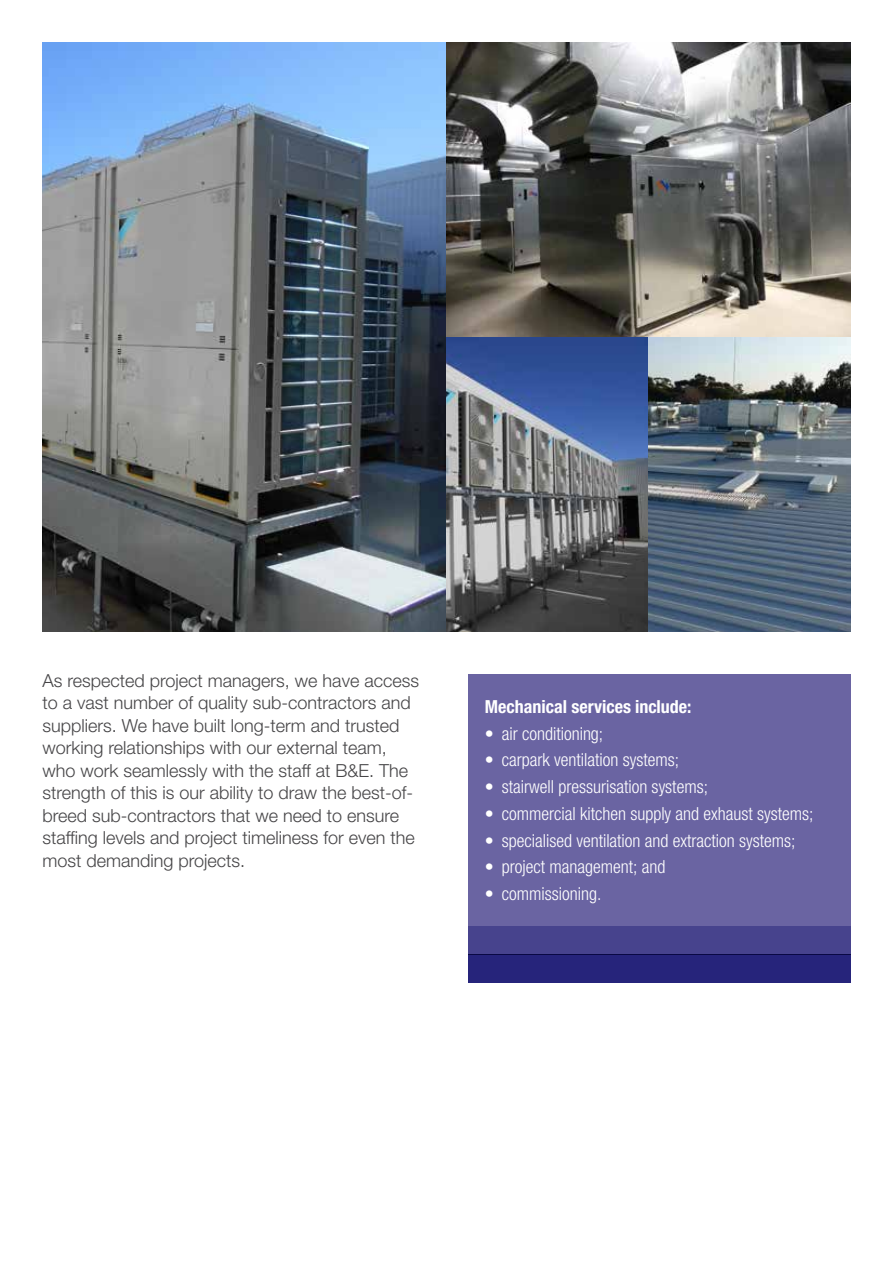
<style>
.page{position:relative;width:893px;height:1263px;background:#fff}
.page>*{position:absolute;margin:0;border:0;box-sizing:border-box;transform-origin:0 0}
.t1{font:300 18px/22.5px "Helvetica Neue LT Std";color:#464547}
.t2{font:300 condensed 18px "Helvetica Neue LT Std";color:#fff}
.t3{font:700 condensed 18px "Helvetica Neue LT Std";color:#fff}
</style>
<div class="page">
<img style="left:43px;top:43px;width:807px;height:588px">
<div style="left:468px;top:674px;width:382px;height:252px;background:#6a64a2"></div>
<div style="left:468px;top:954px;width:382px;height:29px;background:#26247b"></div>
<div style="left:468px;top:926px;width:382px;height:28px;background:#47438d"></div>
<p class="t1" style="left:43px;top:669px;width:378px">As respected project managers, we have access to a vast number of quality sub-contractors and suppliers. We have built long-term and trusted working relationships with our external team, who work seamlessly with the staff at B&amp;E. The strength of this is our ability to draw the best-of&shy;breed sub-contractors that we need to ensure staffing levels and project timeliness for even the most demanding projects.</p>
<p class="t3" style="left:485px;top:695px;width:208px">Mechanical services include:</p>
<p class="t2" style="left:485px;top:723px;width:120px">• air conditioning;</p>
<p class="t2" style="left:485px;top:750px;width:196px">• carpark ventilation systems;</p>
<p class="t2" style="left:485px;top:776px;width:225px">• stairwell pressurisation systems;</p>
<p class="t2" style="left:485px;top:803px;width:330px">• commercial kitchen supply and exhaust systems;</p>
<p class="t2" style="left:485px;top:830px;width:312px">• specialised ventilation and extraction systems;</p>
<p class="t2" style="left:485px;top:856px;width:182px">• project management; and</p>
<p class="t2" style="left:485px;top:883px;width:118px">• commissioning.</p>
</div>
